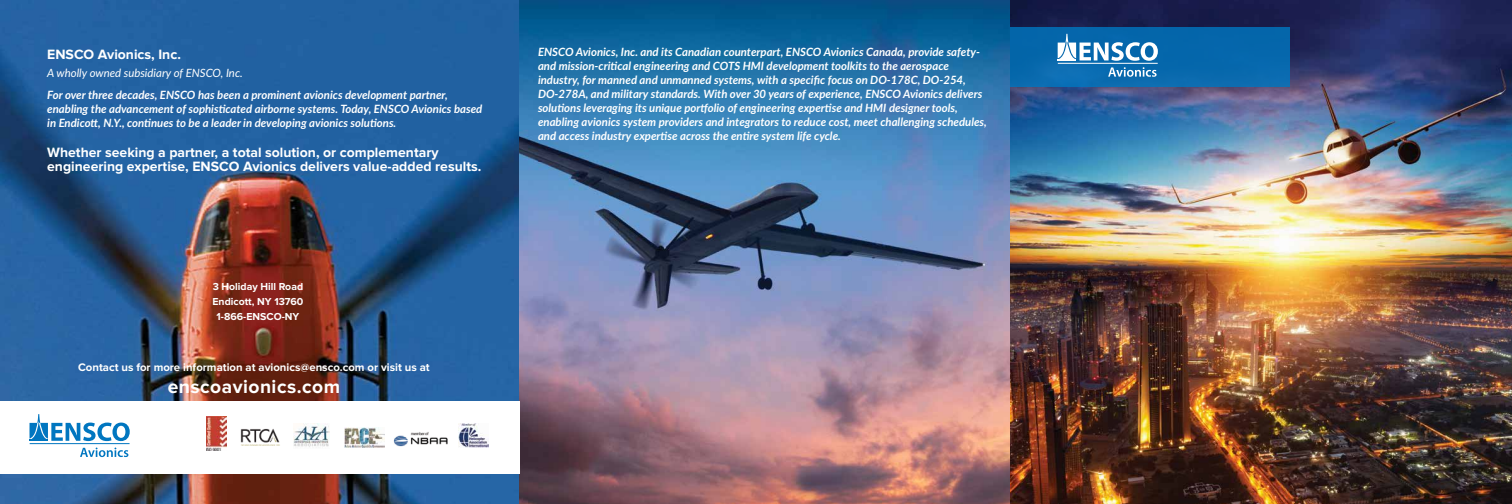
<style>
.page{position:relative;width:1512px;height:504px;background:#fff}
.page>*{position:absolute;margin:0;border:0;box-sizing:border-box;transform-origin:0 0}
.t1{font:700 19.25px "Proxima Nova";letter-spacing:.025em;color:#fff}
.t2{font:700 14px/14px "Proxima Nova";color:#fff}
.t3{font:italic 700 11.38px/14px "Lato";color:#fff}
.t4{font:700 11.38px "Proxima Nova";color:#fff}
.t5{font:italic 11.38px "Lato";color:#fff}
.t6{font:700 10.5px/14.9px "Proxima Nova";color:#fff;text-align:center}
</style>
<div class="page">
<img style="left:0;top:0;width:1512px;height:504px">
<div style="left:1008px;top:27px;width:282px;height:60px;background:#0567ac"></div>
<div style="left:0;top:401px;width:519px;height:72px;background:#fff"></div>
<svg style="left:1058px;top:34px;width:100px;height:27px"></svg>
<svg style="left:1108px;top:67px;width:49px;height:10px"></svg>
<hr style="left:1058px;top:63px;width:100px;height:1px;background:#fff">
<svg style="left:29px;top:414px;width:101px;height:27px"></svg>
<svg style="left:80px;top:448px;width:48px;height:9px"></svg>
<hr style="left:30px;top:443px;width:100px;height:1px;background:#0076c0">
<img style="left:458px;top:424px;width:30px;height:23px">
<img style="left:206px;top:417px;width:20px;height:34px">
<img style="left:393px;top:432px;width:55px;height:15px">
<img style="left:240px;top:428px;width:40px;height:18px">
<img style="left:344px;top:428px;width:41px;height:19px">
<img style="left:293px;top:423px;width:36px;height:24px">
<p class="t2" style="left:47px;top:48px;width:135px">ENSCO Avionics, Inc.</p>
<p class="t5" style="left:47px;top:65px;width:197px">A wholly owned subsidiary of ENSCO, Inc.</p>
<p class="t3" style="left:47px;top:87px;width:437px">For over three decades, ENSCO has been a prominent avionics development partner, enabling the advancement of sophisticated airborne systems. Today, ENSCO Avionics based in Endicott, N.Y., continues to be a leader in developing avionics solutions.</p>
<p class="t2" style="left:47px;top:145px;width:436px">Whether seeking a partner, a total solution, or complementary engineering expertise, ENSCO Avionics delivers value-added results.</p>
<p class="t6" style="left:212px;top:280px;width:92px">3 Holiday Hill Road<br>Endicott, NY 13760<br>1-866-ENSCO-NY</p>
<p class="t4" style="left:78px;top:360px;width:353px">Contact us for more information at avionics@ensco.com or visit us at</p>
<h1 class="t1" style="left:168px;top:375px;width:174px">enscoavionics.com</h1>
<p class="t3" style="left:538px;top:45px;width:450px">ENSCO Avionics, Inc. and its Canadian counterpart, ENSCO Avionics Canada, provide safety&shy;and mission-critical engineering and COTS HMI development toolkits to the aerospace industry, for manned and unmanned systems, with a specific focus on DO-178C, DO-254, DO-278A, and military standards. With over 30 years of experience, ENSCO Avionics delivers solutions leveraging its unique portfolio of engineering expertise and HMI designer tools, enabling avionics system providers and integrators to reduce cost, meet challenging schedules, and access industry expertise across the entire system life cycle.</p>
</div>
